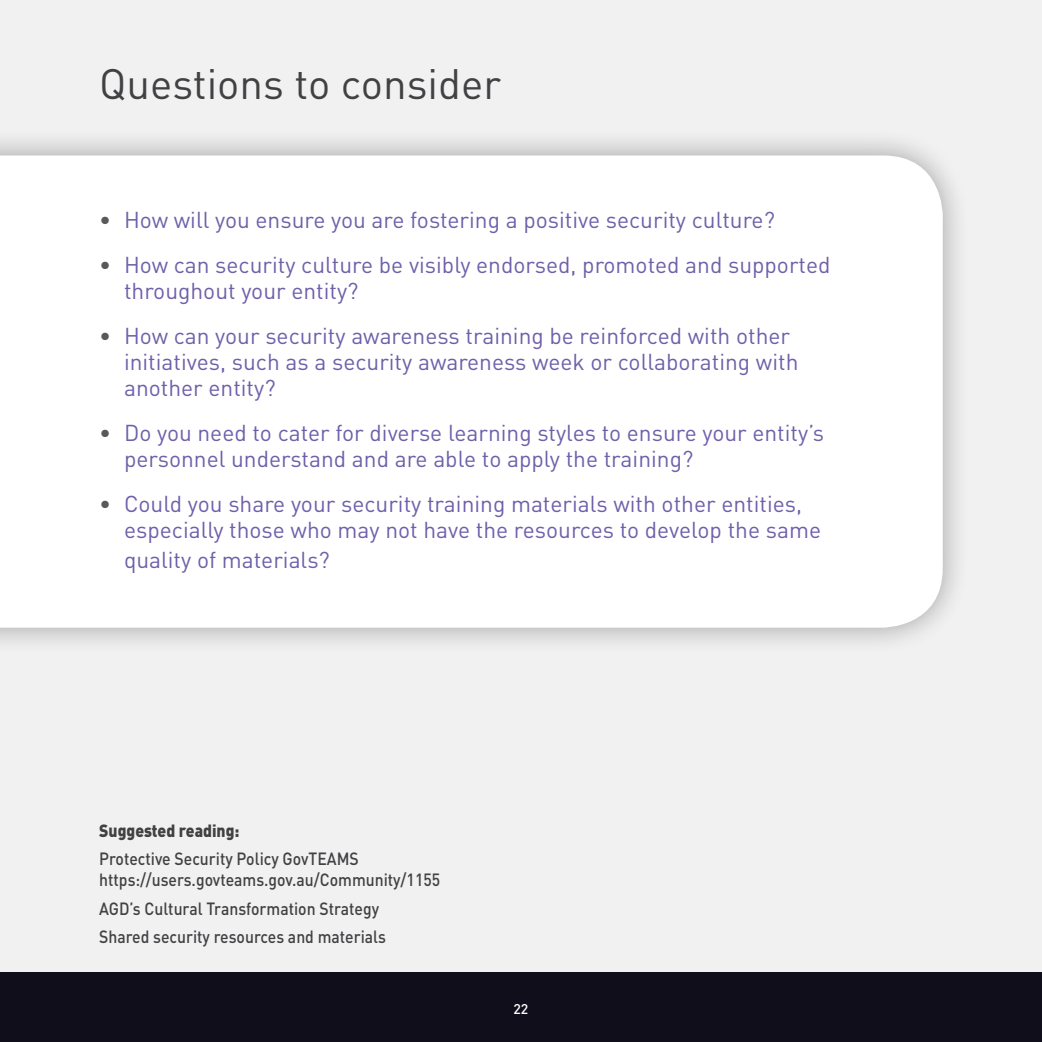
<style>
.page{position:relative;width:1042px;height:1042px;background:#fff}
.page>*{position:absolute;margin:0;border:0;box-sizing:border-box;transform-origin:0 0}
.t1{font:42px "DINOT";color:#414042}
.t2{font:22.75px/26.2px "DINOT";color:#6f60aa}
.t3{font:500 17.5px/21px "DINOT";color:#414042;scale:.9 1}
.t4{font:900 17.5px "DINOT";color:#414042;scale:.9 1}
.t5{font:500 14px "DINOT";color:#fff}
.s1{color:#58595b}
</style>
<div class="page">
<div style="left:0;top:971px;width:1042px;height:71px;background:#110e1c"></div>
<div style="left:0;top:0;width:1042px;height:971px;background:#f1f1f2"></div>
<div style="left:0;top:128px;width:971px;height:528px;background:#000;opacity:.33"></div>
<div style="left:0;top:155px;width:943px;height:473px;background:#fff"></div>
<h1 class="t1" style="left:99px;top:58px;width:403px">Questions to consider</h1>
<p class="t2" style="left:99px;top:206px;width:677px"><span class="s1">•</span> How will you ensure you are fostering a positive security culture?</p>
<p class="t2" style="left:124px;top:251px;width:708px;text-indent:-25px"><span class="s1">•</span> How can security culture be visibly endorsed, promoted and supported throughout your entity?</p>
<p class="t2" style="left:124px;top:322px;width:676px;text-indent:-25px"><span class="s1">•</span> How can your security awareness training be reinforced with other initiatives, such as a security awareness week or collaborating with another entity?</p>
<p class="t2" style="left:124px;top:419px;width:702px;text-indent:-25px"><span class="s1">•</span> Do you need to cater for diverse learning styles to ensure your entity’s personnel understand and are able to apply the training?</p>
<p class="t2" style="left:124px;top:490px;width:698px;text-indent:-25px"><span class="s1">•</span> Could you share your security training materials with other entities, especially those who may not have the resources to develop the same</p>
<p class="t2" style="left:124px;top:546px;width:207px">quality of materials?</p>
<p class="t4" style="left:99px;top:819px;width:157px">Suggested reading:</p>
<p class="t3" style="left:99px;top:848px;width:380px">Protective Security Policy GovTEAMS https://users.govteams.gov.au/Community/1155</p>
<p class="t3" style="left:99px;top:894px;width:320px;line-height:28.3px">AGD’s Cultural Transformation Strategy<br>Shared security resources and materials</p>
<p class="t5" style="left:513px;top:1000px;width:16px">22</p>
</div>
